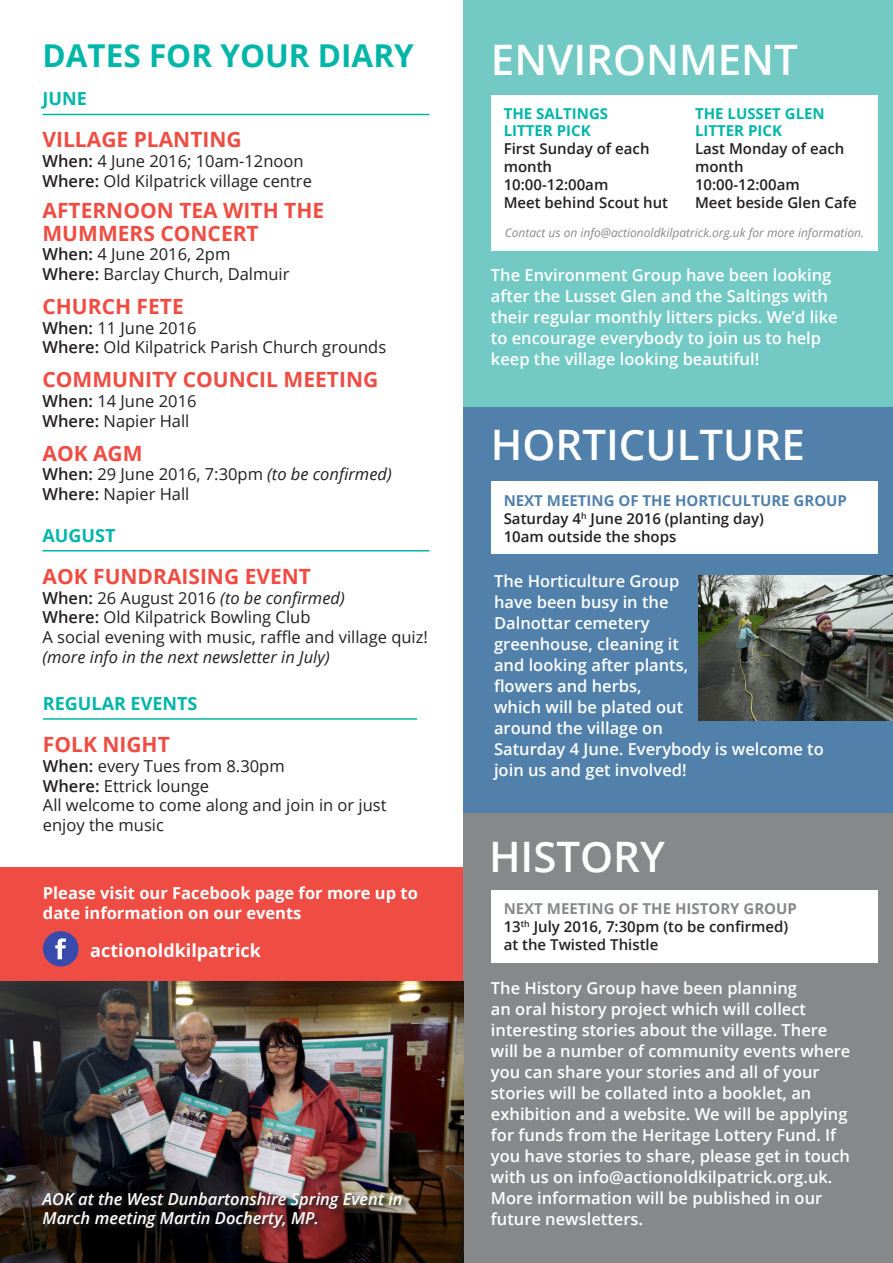
<style>
.page{position:relative;width:893px;height:1263px;background:#fff}
.page>*{position:absolute;margin:0;border:0;box-sizing:border-box;transform-origin:0 0}
.t1{font:600 42px "Open Sans";color:#fff}
.Heading_blue{font:700 31.5px "Open Sans";color:#00b6a9}
.Heading_event{font:700 21px/22.5px "Open Sans";color:#ef4d43}
.Heading_Small{font:700 18px "Open Sans";color:#00b6a9}
.t2{font:700 18px "Open Sans";color:#fff}
.Grp_Body_white{font:600 16.5px/21px "Open Sans";color:#fff}
.t3{font:16.5px/19.8px "Open Sans";color:#231f20}
.t4{font:italic 600 16.5px/19.8px "Open Sans";color:#fff}
.t5{font:700 16.5px/19.8px "Open Sans";color:#fff}
.t6{font:italic 16.5px "Open Sans";color:#231f20}
.BPtext{font:600 15px/18px "Open Sans";color:#231f20}
.BPtext_heading{font:600 15px "Open Sans";color:#231f20}
.BPtext_heading-2{font:700 15px "Open Sans";color:#5181ab}
.BPtext_heading-3{font:700 15px "Open Sans";color:#86888a}
.BPtext-2{font:700 15px "Open Sans";color:#00b6a9}
.BPtext_heading-4{font:700 15px "Open Sans";color:#00b6a9}
.Grp_Body_white-2{font:italic 12px "Open Sans";color:#86888a}
.s1{font-weight:600}
.s2{font-style:italic}
.s3{font-weight:600;font-style:normal}
.s4{font-style:normal}
</style>
<div class="page">
<div style="left:0;top:867px;width:463px;height:114px;background:#ef4d43"></div>
<div style="left:463px;top:0;width:430px;height:407px;background:#73cac4"></div>
<div style="left:463px;top:407px;width:430px;height:407px;background:#5181ab"></div>
<div style="left:463px;top:814px;width:430px;height:449px;background:#86888a"></div>
<div style="left:491px;top:481px;width:387px;height:73px;background:#fff"></div>
<div style="left:491px;top:890px;width:387px;height:73px;background:#fff"></div>
<div style="left:491px;top:95px;width:387px;height:155px;background:#fff"></div>
<hr style="left:43px;top:114px;width:386px;height:1px;background:#00b6a9">
<hr style="left:43px;top:550px;width:386px;height:1px;background:#00b6a9">
<img style="left:0;top:981px;width:463px;height:282px">
<svg style="left:40px;top:1190px;width:369px;height:45px;background:#311f1e"></svg>
<hr style="left:43px;top:718px;width:374px;height:2px;background:#00b6a9">
<div style="left:43px;top:931px;width:36px;height:35px;background:#384aab;border-radius:18px"></div>
<svg style="left:55px;top:938px;width:11px;height:21px"></svg>
<img style="left:698px;top:576px;width:195px;height:145px">
<p class="Heading_blue" style="left:43px;top:33px;width:373px">DATES FOR YOUR DIARY</p>
<p class="Heading_Small" style="left:43px;top:86px;width:46px">JUNE</p>
<p class="Heading_event" style="left:43px;top:128px;width:201px">VILLAGE PLANTING</p>
<p class="t3" style="left:43px;top:151px;width:263px"><span class="s1">When:</span> 4 June 2016; 10am-12noon</p>
<p class="t3" style="left:43px;top:171px;width:271px"><span class="s1">Where:</span> Old Kilpatrick village centre</p>
<p class="Heading_event" style="left:43px;top:199px;width:283px">AFTERNOON TEA WITH THE<br>MUMMERS CONCERT</p>
<p class="t3" style="left:43px;top:244px;width:189px"><span class="s1">When:</span> 4 June 2016, 2pm</p>
<p class="t3" style="left:43px;top:264px;width:248px"><span class="s1">Where:</span> Barclay Church, Dalmuir</p>
<p class="Heading_event" style="left:43px;top:294px;width:143px">CHURCH FETE</p>
<p class="t3" style="left:43px;top:317px;width:156px"><span class="s1">When:</span> 11 June 2016</p>
<p class="t3" style="left:43px;top:337px;width:345px"><span class="s1">Where:</span> Old Kilpatrick Parish Church grounds</p>
<p class="Heading_event" style="left:43px;top:368px;width:337px">COMMUNITY COUNCIL MEETING</p>
<p class="t3" style="left:43px;top:391px;width:156px"><span class="s1">When:</span> 14 June 2016</p>
<p class="t3" style="left:43px;top:410px;width:148px"><span class="s1">Where:</span> Napier Hall</p>
<p class="Heading_event" style="left:43px;top:441px;width:102px">AOK AGM</p>
<p class="t3" style="left:43px;top:464px;width:351px"><span class="s1">When:</span> 29 June 2016, 7:30pm <span class="s2">(to be confirmed)</span></p>
<p class="t3" style="left:43px;top:484px;width:148px"><span class="s1">Where:</span> Napier Hall</p>
<p class="Heading_Small" style="left:43px;top:522px;width:75px">AUGUST</p>
<p class="Heading_event" style="left:43px;top:564px;width:270px">AOK FUNDRAISING EVENT</p>
<p class="t6" style="left:43px;top:586px;width:304px"><span class="s3">When:</span> <span class="s4">26 August 2016</span> (to be confirmed)</p>
<p class="t3" style="left:43px;top:607px;width:269px"><span class="s1">Where:</span> Old Kilpatrick Bowling Club</p>
<p class="t3" style="left:43px;top:627px;width:387px">A social evening with music, raffle and village quiz! <span class="s2">(more info in the next newsletter in July)</span></p>
<p class="Heading_Small" style="left:43px;top:690px;width:156px">REGULAR EVENTS</p>
<p class="Heading_event" style="left:43px;top:732px;width:128px">FOLK NIGHT</p>
<p class="t3" style="left:43px;top:755px;width:243px"><span class="s1">When:</span> every Tues from 8.30pm</p>
<p class="t3" style="left:43px;top:775px;width:168px"><span class="s1">Where:</span> Ettrick lounge</p>
<p class="t3" style="left:43px;top:795px;width:345px">All welcome to come along and join in or just enjoy the music</p>
<p class="t5" style="left:43px;top:883px;width:376px">Please visit our Facebook page for more up to date information on our events</p>
<p class="t2" style="left:90px;top:937px;width:172px">actionoldkilpatrick</p>
<p class="t4" style="left:43px;top:1188px;width:362px">AOK at the West Dunbartonshire Spring Event in<br>March meeting Martin Docherty, MP.</p>
<p class="t1" style="left:491px;top:31px;width:308px">ENVIRONMENT</p>
<p class="BPtext-2" style="left:504px;top:103px;width:106px">THE SALTINGS</p>
<p class="BPtext_heading-4" style="left:504px;top:120px;width:88px">LITTER PICK</p>
<p class="BPtext" style="left:504px;top:139px;width:147px">First Sunday of each month</p>
<p class="BPtext" style="left:504px;top:175px;width:106px">10:00-12:00am</p>
<p class="BPtext" style="left:504px;top:193px;width:166px">Meet behind Scout hut</p>
<p class="BPtext-2" style="left:695px;top:103px;width:131px">THE LUSSET GLEN</p>
<p class="BPtext_heading-4" style="left:695px;top:120px;width:88px">LITTER PICK</p>
<p class="BPtext" style="left:695px;top:139px;width:151px">Last Monday of each month</p>
<p class="BPtext" style="left:695px;top:175px;width:106px">10:00-12:00am</p>
<p class="BPtext" style="left:695px;top:193px;width:163px">Meet beside Glen Cafe</p>
<p class="Grp_Body_white-2" style="left:505px;top:224px;width:361px">Contact us on info@actionoldkilpatrick.org.uk for more information.</p>
<p class="Grp_Body_white" style="left:491px;top:264px;width:348px">The Environment Group have been looking after the Lusset Glen and the Saltings with their regular monthly litters picks. We’d like to encourage everybody to join us to help keep the village looking beautiful!</p>
<p class="t1" style="left:491px;top:416px;width:315px">HORTICULTURE</p>
<p class="BPtext_heading-2" style="left:504px;top:490px;width:345px">NEXT MEETING OF THE HORTICULTURE GROUP</p>
<p class="BPtext_heading" style="left:504px;top:508px;width:262px">Saturday 4<sup>h</sup> June 2016 (planting day)</p>
<p class="BPtext" style="left:504px;top:527px;width:174px">10am outside the shops</p>
<p class="Grp_Body_white" style="left:494px;top:570px;width:331px">The Horticulture Group<br>have been busy in the<br>Dalnottar cemetery<br>greenhouse, cleaning it<br>and looking after plants,<br>flowers and herbs,<br>which will be plated out<br>around the village on<br>Saturday 4 June. Everybody is welcome to join us and get involved!</p>
<p class="t1" style="left:489px;top:828px;width:177px">HISTORY</p>
<p class="BPtext_heading-3" style="left:504px;top:898px;width:295px">NEXT MEETING OF THE HISTORY GROUP</p>
<p class="BPtext_heading" style="left:504px;top:916px;width:286px">13<sup>th</sup> July 2016, 7:30pm (to be confirmed)</p>
<p class="BPtext_heading" style="left:504px;top:934px;width:156px">at the Twisted Thistle</p>
<p class="Grp_Body_white" style="left:491px;top:977px;width:361px">The History Group have been planning<br>an oral history project which will collect interesting stories about the village. There will be a number of community events where you can share your stories and all of your stories will be collated into a booklet, an exhibition and a website. We will be applying for funds from the Heritage Lottery Fund. If you have stories to share, please get in touch with us on info@actionoldkilpatrick.org.uk.<br>More information will be published in our future newsletters.</p>
</div>
